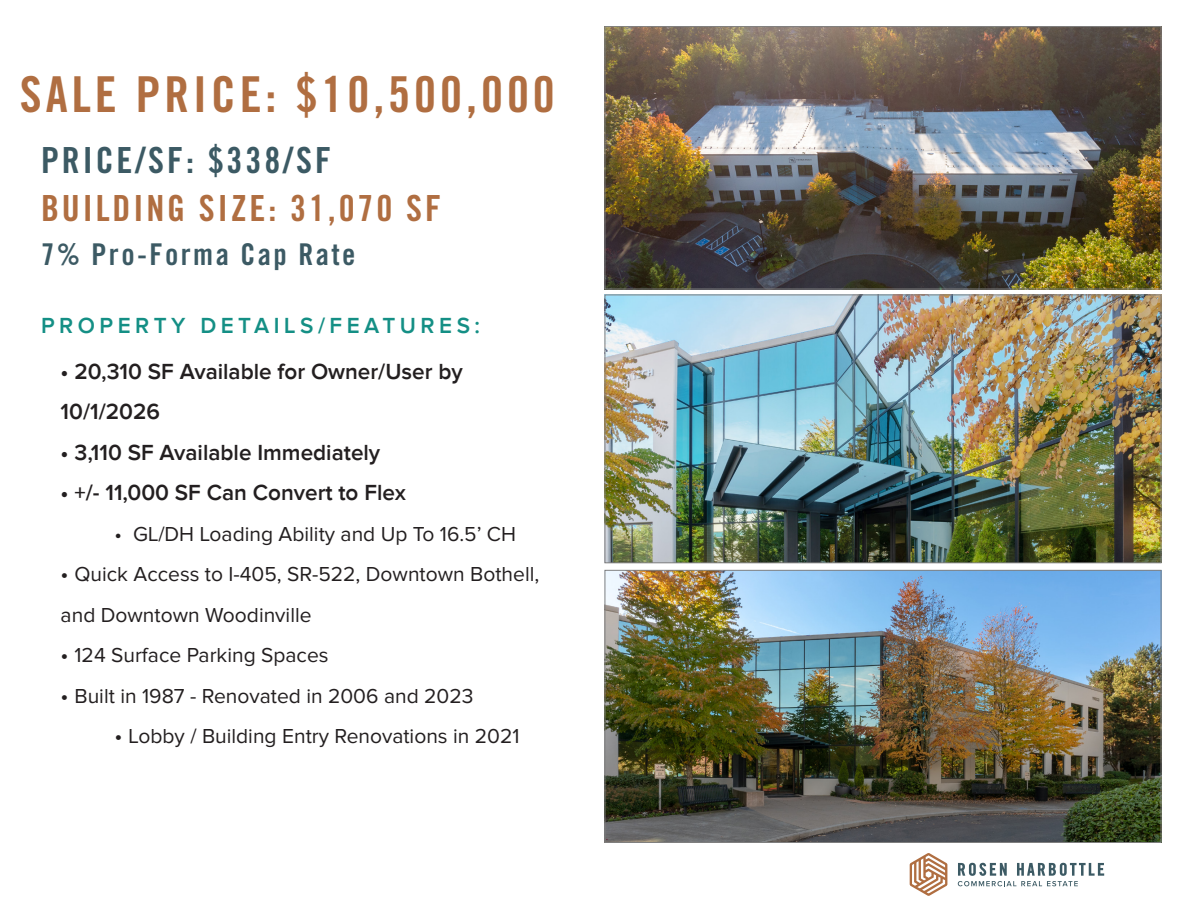
<style>
.page{position:relative;width:1188px;height:918px;background:#fff}
.page>*{position:absolute;margin:0;border:0;box-sizing:border-box;transform-origin:0 0}
.t1{font:49.5px "Trade Gothic LT Std Bd Cn 20";letter-spacing:.08em;color:#b06e41}
.t2{font:36px "Trade Gothic LT Std Bd Cn 20";letter-spacing:.08em;color:#b06e41}
.t3{font:36px "Trade Gothic LT Std Bd Cn 20";letter-spacing:.08em;color:#3c5a64}
.t4{font:30px "Trade Gothic LT Std Bd Cn 20";letter-spacing:.08em;color:#3c5a64}
.t5{font:600 22.5px/40.5px "Proxima Nova";color:#231f20}
.t6{font:600 22.5px "Proxima Nova";letter-spacing:.2em;color:#148f85}
.t7{font:21px/40.5px "Proxima Nova";color:#231f20}
.s1{font-size:22.5px}
</style>
<div class="page">
<svg style="left:958px;top:863px;width:146px;height:23px"></svg>
<svg style="left:910px;top:853px;width:37px;height:43px"></svg>
<img style="left:607px;top:572px;width:552px;height:269px">
<div style="left:605px;top:570px;width:556px;height:273px;border:1px solid #808080"></div>
<img style="left:607px;top:297px;width:552px;height:264px">
<div style="left:605px;top:295px;width:556px;height:268px;border:1px solid #808080"></div>
<img style="left:607px;top:29px;width:552px;height:258px">
<div style="left:605px;top:27px;width:556px;height:262px;border:1px solid #808080"></div>
<p class="t1" style="left:20px;top:65px;width:537px">SALE PRICE: $10,500,000</p>
<p class="t3" style="left:41px;top:138px;width:291px">PRICE/SF: $338/SF</p>
<p class="t2" style="left:41px;top:186px;width:402px">BUILDING SIZE: 31,070 SF</p>
<p class="t4" style="left:41px;top:236px;width:316px">7% Pro-Forma Cap Rate</p>
<p class="t6" style="left:41px;top:313px;width:440px">PROPERTY DETAILS/FEATURES:</p>
<p class="t5" style="left:61px;top:351px;width:404px">• 20,310 SF Available for Owner/User by<br>10/1/2026</p>
<p class="t5" style="left:61px;top:432px;width:321px">• 3,110 SF Available Immediately</p>
<p class="t5" style="left:61px;top:472px;width:347px">• +/- 11,000 SF Can Convert to Flex</p>
<p class="t7" style="left:115px;top:514px;width:403px">• GL/DH Loading Ability and Up To 16.5’ CH</p>
<p class="t7" style="left:61px;top:555px;width:480px"><span class="s1">•</span> Quick Access to I-405, SR-522, Downtown Bothell, and Downtown Woodinville</p>
<p class="t7" style="left:61px;top:636px;width:270px"><span class="s1">•</span> 124 Surface Parking Spaces</p>
<p class="t7" style="left:61px;top:676px;width:414px"><span class="s1">•</span> Built in 1987 - Renovated in 2006 and 2023</p>
<p class="t7" style="left:115px;top:717px;width:406px"><span class="s1">•</span> Lobby / Building Entry Renovations in 2021</p>
</div>
